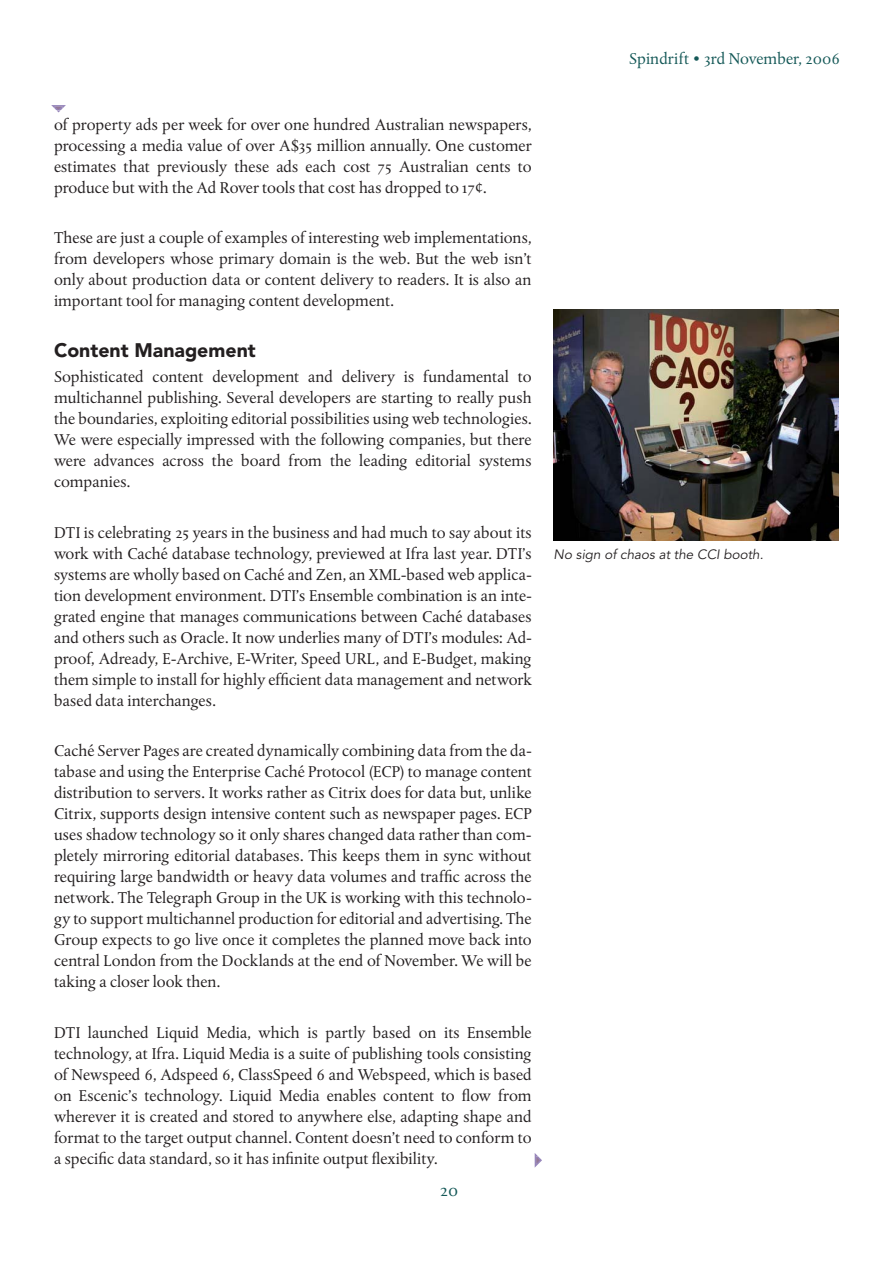
<style>
.page{position:relative;width:893px;height:1263px;background:#fff}
.page>*{position:absolute;margin:0;border:0;box-sizing:border-box;transform-origin:0 0}
.t1{font:900 19.5px "Avenir";color:#231f20}
.t2{font:18px "Albertina MT Regular Os F";color:#145857}
.t3{font:16.5px/21px "Albertina MT Regular Os F";color:#231f20;text-align:justify}
.t4{font:16.5px "Albertina MT Regular Os F";color:#145857}
.t5{font:italic 13.5px "Avenir";color:#231f20}
</style>
<div class="page">
<img style="left:554px;top:309px;width:285px;height:231px">
<svg style="left:51px;top:105px;width:15px;height:7px"></svg>
<svg style="left:535px;top:1153px;width:7px;height:14px"></svg>
<p class="t3" style="left:54px;top:115px;width:479px">of property ads per week for over one hundred Australian newspapers, processing a media value of over A$35 million annually. One customer estimates that previously these ads each cost 75 Australian cents to produce but with the Ad Rover tools that cost has dropped to 17¢.</p>
<p class="t3" style="left:54px;top:228px;width:479px">These are just a couple of examples of interesting web implementations, from developers whose primary domain is the web. But the web isn’t only about production data or content delivery to readers. It is also an important tool for managing content development.</p>
<p class="t1" style="left:54px;top:342px;width:203px">Content Management</p>
<p class="t3" style="left:54px;top:367px;width:479px">Sophisticated content development and delivery is fundamental to multichannel publishing. Several developers are starting to really push the boundaries, exploiting editorial possibilities using web technologies.<br>We were especially impressed with the following companies, but there were advances across the board from the leading editorial systems companies.</p>
<p class="t3" style="left:54px;top:523px;width:479px">DTI is celebrating 25 years in the business and had much to say about its work with Caché database technology, previewed at Ifra last year. DTI’s systems are wholly based on Caché and Zen, an XML-based web applica&shy;tion development environment. DTI’s Ensemble combination is an inte&shy;grated engine that manages communications between Caché databases and others such as Oracle. It now underlies many of DTI’s modules: Ad&shy;proof, Adready, E-Archive, E-Writer, Speed URL, and E-Budget, making them simple to install for highly efficient data management and network based data interchanges.</p>
<p class="t3" style="left:54px;top:741px;width:479px">Caché Server Pages are created dynamically combining data from the da&shy;tabase and using the Enterprise Caché Protocol (ECP) to manage content distribution to servers. It works rather as Citrix does for data but, unlike Citrix, supports design intensive content such as newspaper pages. ECP uses shadow technology so it only shares changed data rather than com&shy;pletely mirroring editorial databases. This keeps them in sync without requiring large bandwidth or heavy data volumes and traffic across the network. The Telegraph Group in the UK is working with this technolo&shy;gy to support multichannel production for editorial and advertising. The Group expects to go live once it completes the planned move back into central London from the Docklands at the end of November. We will be taking a closer look then.</p>
<p class="t3" style="left:54px;top:1023px;width:479px">DTI launched Liquid Media, which is partly based on its Ensemble technology, at Ifra. Liquid Media is a suite of publishing tools consisting of Newspeed 6, Adspeed 6, ClassSpeed 6 and Webspeed, which is based on Escenic’s technology. Liquid Media enables content to flow from wherever it is created and stored to anywhere else, adapting shape and format to the target output channel. Content doesn’t need to conform to a specific data standard, so it has infinite output flexibility.</p>
<p class="t2" style="left:440px;top:1182px;width:20px">20</p>
<p class="t4" style="left:629px;top:51px;width:212px">Spindrift • 3rd November, 2006</p>
<p class="t5" style="left:554px;top:548px;width:211px">No sign of chaos at the CCI booth.</p>
</div>
